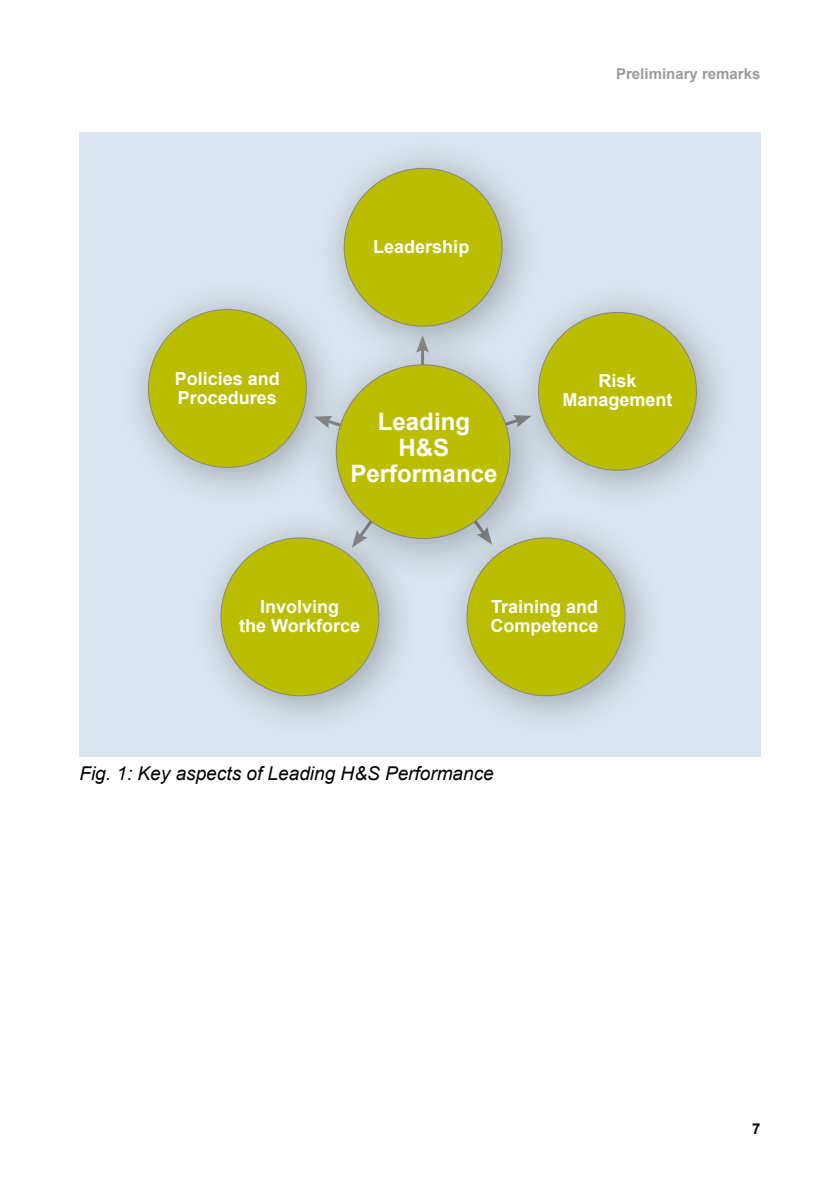
<style>
.page{position:relative;width:840px;height:1191px;background:#fff}
.page>*{position:absolute;margin:0;border:0;box-sizing:border-box;transform-origin:0 0}
.t1{font:700 24px/26px "Arial";color:#fff;text-align:center}
.t2{font:italic 19px "Arial";color:#000}
.t3{font:700 18px/19px "Arial";color:#fff;text-align:center}
.t4{font:700 15px "Arial";color:#9c9c9d}
.t5{font:700 15px "Arial";color:#000}
</style>
<div class="page">
<div style="left:79px;top:132px;width:681px;height:624px;background:#dbe5ef"></div>
<div style="left:312px;top:137px;width:233px;height:232px;background:#000;opacity:.3"></div>
<div style="left:344px;top:168px;width:158px;height:158px;background:#bbbe00;border-radius:50%"></div>
<div style="left:506px;top:281px;width:233px;height:232px;background:#000;opacity:.3"></div>
<div style="left:538px;top:312px;width:158px;height:158px;background:#bbbe00;border-radius:50%"></div>
<div style="left:435px;top:506px;width:232px;height:233px;background:#000;opacity:.3"></div>
<div style="left:467px;top:538px;width:157px;height:158px;background:#bbbe00;border-radius:50%"></div>
<div style="left:189px;top:506px;width:233px;height:233px;background:#000;opacity:.3"></div>
<div style="left:221px;top:538px;width:157px;height:158px;background:#bbbe00;border-radius:50%"></div>
<div style="left:116px;top:278px;width:233px;height:232px;background:#000;opacity:.3"></div>
<div style="left:148px;top:309px;width:158px;height:158px;background:#bbbe00;border-radius:50%"></div>
<div style="left:301px;top:330px;width:256px;height:256px;background:#000;opacity:.3"></div>
<div style="left:336px;top:365px;width:173px;height:173px;background:#bbbe00;border-radius:50%"></div>
<p class="t3" style="left:175px;top:370px;width:107px;text-align:left">Policies and<br>Procedures</p>
<p class="t3" style="left:373px;top:238px;width:98px">Leadership</p>
<h1 class="t1" style="left:350px;top:410px;width:148px">Leading<br>H&amp;S<br>Performance</h1>
<p class="t4" style="left:615px;top:64px;width:146px">Preliminary remarks</p>
<p class="t3" style="left:562px;top:372px;width:112px">Risk<br>Management</p>
<p class="t3" style="left:239px;top:598px;width:122px">Involving<br>the Workforce</p>
<p class="t3" style="left:490px;top:598px;width:110px;text-align:left">Training and<br>Competence</p>
<p class="t2" style="left:79px;top:761px;width:415px">Fig. 1: Key aspects of Leading H&amp;S Performance</p>
<p class="t5" style="left:751px;top:1118px;width:10px">7</p>
</div>
